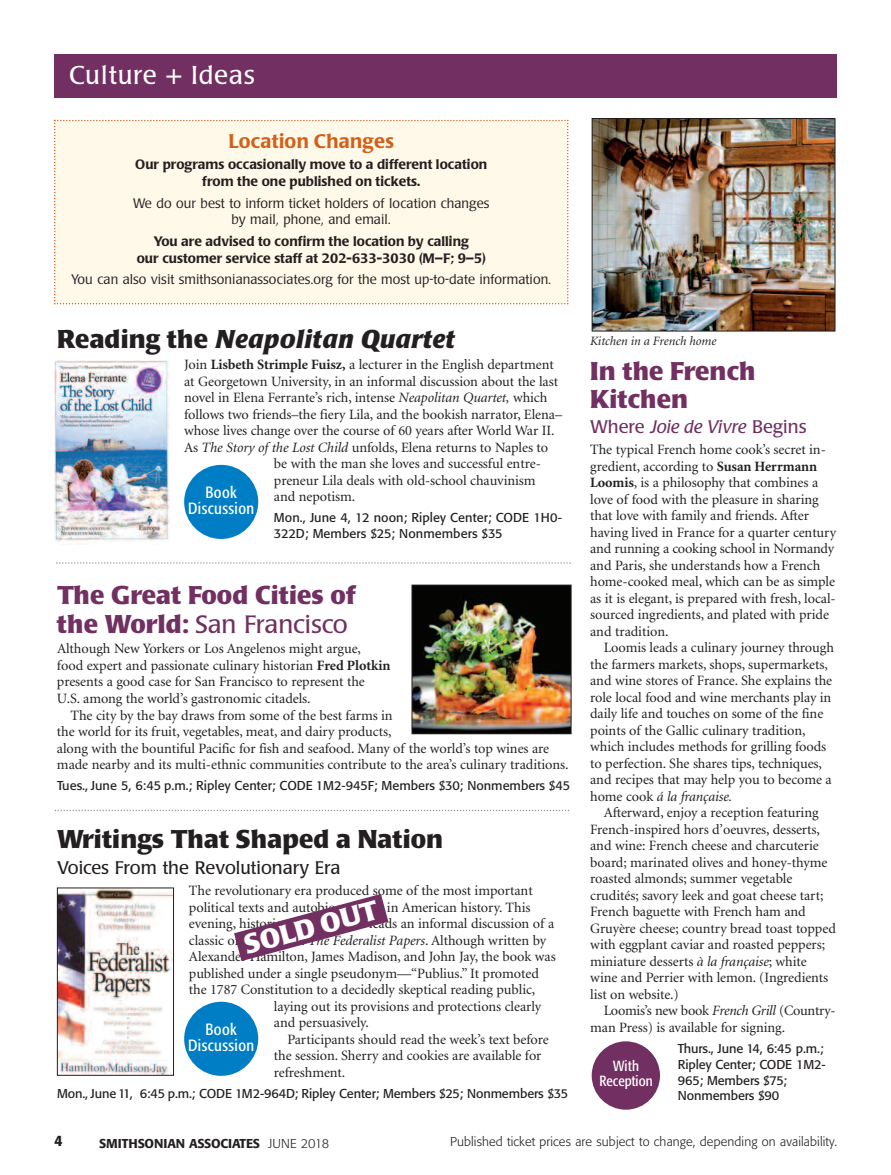
<style>
.page{position:relative;width:891px;height:1175px;background:#fff}
.page>*{position:absolute;margin:0;border:0;box-sizing:border-box;transform-origin:0 0}
.t1{font:700 27px "Poppl Laudatio";color:#fff}
.t2{font:700 25.5px/28.5px "Poppl Laudatio";letter-spacing:.005em;color:#712f62}
.t3{font:italic 700 25.5px "Poppl Laudatio";letter-spacing:.01em;color:#231f20}
.t4{font:700 25.5px "Poppl Laudatio";letter-spacing:.005em;color:#231f20}
.t5{font:25.5px "Poppl Laudatio";letter-spacing:.025em;color:#fff}
.t6{font:24.75px "Poppl Laudatio";letter-spacing:-.005em;color:#712f62}
.t7{font:500 19.5px "Poppl Laudatio";letter-spacing:.015em;color:#d2601a}
.t8{font:18px "Poppl Laudatio";color:#231f20}
.t9{font:18px "Poppl Laudatio";color:#712f62}
.t10{font:condensed 16.2px/16.5px "Formata";letter-spacing:.025em;color:#fff;text-align:center}
.t11{font:500 15px "Formata";color:#231f20}
.t12{font:condensed 14.55px/15.3px "Formata";color:#fff;text-align:center}
.t13{font:14.25px/16.5px "Minion";letter-spacing:-.005em;color:#231f20}
.t14{font:500 13.5px/16.5px "Poppl Laudatio";letter-spacing:.005em;color:#231f20;text-align:center}
.t15{font:300 13.5px/16.5px "Poppl Laudatio";letter-spacing:.005em;color:#231f20;text-align:center}
.t16{font:12.75px/15.8px "Formata";letter-spacing:-.01em;color:#231f20}
.t17{font:300 12.75px "Formata";letter-spacing:.01em;color:#231f20}
.t18{font:500 12.75px "Formata";letter-spacing:-.005em;color:#231f20}
.t19{font:italic 12.75px "Minion";color:#231f20}
.s1{font-style:normal}
.s2{font-weight:700}
.s3{font-style:italic}
.s4{font-weight:700;font-size:25.5px}
.s5{font-weight:300}
</style>
<div class="page">
<div style="left:54px;top:54px;width:783px;height:43px;background:#712f62"></div>
<img style="left:54px;top:360px;width:115px;height:184px">
<img style="left:414px;top:586px;width:156px;height:146px">
<div style="left:412px;top:584px;width:160px;height:150px;border:1px solid #231f20"></div>
<img style="left:59px;top:889px;width:113px;height:184px">
<div style="left:57px;top:887px;width:117px;height:188px;border:1px solid #231f20"></div>
<div style="left:592px;top:1041px;width:68px;height:68px;background:#712f62;border-radius:50%"></div>
<img style="left:594px;top:120px;width:239px;height:209px">
<div style="left:592px;top:118px;width:243px;height:213px;border:1px solid #231f20"></div>
<div style="left:184px;top:465px;width:74px;height:74px;background:#007ec5;border-radius:50%"></div>
<div style="left:184px;top:1001px;width:74px;height:74px;background:#007ec5;border-radius:50%"></div>
<div style="left:54px;top:120px;width:514px;height:184px;background:#fef9e8"></div>
<svg style="left:56px;top:562px;width:515px;height:2px"></svg>
<svg style="left:55px;top:809px;width:514px;height:2px"></svg>
<svg style="left:234px;top:894px;width:154px;height:67px"></svg>
<h2 class="t5" style="left:69px;top:65px;width:187px">Culture + Ideas</h2>
<h3 class="t7" style="left:228px;top:133px;width:167px">Location Changes</h3>
<p class="t14" style="left:135px;top:158px;width:354px">Our programs occasionally move to a different location from the one published on tickets.</p>
<p class="t15" style="left:133px;top:196px;width:358px">We do our best to inform ticket holders of location changes by mail, phone, and email.</p>
<p class="t14" style="left:137px;top:234px;width:350px">You are advised to confirm the location by calling<br>our customer service staff at 202-633-3030 (M–F; 9–5)</p>
<p class="t15" style="left:71px;top:273px;width:482px">You can also visit smithsonianassociates.org for the most up-to-date information.</p>
<h2 class="t3" style="left:57px;top:329px;width:399px"><span class="s1">Reading the</span> Neapolitan Quartet</h2>
<p class="t13" style="left:184px;top:357px;width:371px">Join <span class="s2">Lisbeth Strimple Fuisz,</span> a lecturer in the English department</p>
<p class="t13" style="left:184px;top:374px;width:375px">at Georgetown University, in an informal discussion about the last</p>
<p class="t13" style="left:184px;top:390px;width:365px">novel in Elena Ferrante’s rich, intense <span class="s3">Neapolitan Quartet,</span> which</p>
<p class="t13" style="left:184px;top:407px;width:380px">follows two friends–the fiery Lila, and the bookish narrator, Elena–</p>
<p class="t13" style="left:184px;top:423px;width:372px">whose lives change over the course of 60 years after World War II.</p>
<p class="t13" style="left:184px;top:440px;width:366px">As <span class="s3">The Story of the Lost Child</span> unfolds, Elena returns to Naples to</p>
<p class="t13" style="left:274px;top:456px;width:268px">be with the man she loves and successful entre-</p>
<p class="t13" style="left:274px;top:473px;width:263px">preneur Lila deals with old-school chauvinism</p>
<p class="t13" style="left:274px;top:489px;width:83px">and nepotism.</p>
<p class="t16" style="left:274px;top:511px;width:289px">Mon., June 4, 12 noon; Ripley Center; CODE 1H0-<br>322D; Members $25; Nonmembers $35</p>
<p class="t10" style="left:188px;top:485px;width:68px">Book<br>Discussion</p>
<h2 class="t2" style="left:57px;top:584px;width:301px">The Great Food Cities of</h2>
<h3 class="t6" style="left:57px;top:614px;width:292px"><span class="s4">the World:</span> San Francisco</h3>
<p class="t13" style="left:57px;top:642px;width:335px">Although New Yorkers or Los Angelenos might argue, food expert and passionate culinary historian <span class="s2">Fred Plotkin </span>presents a good case for San Francisco to represent the U.S. among the world’s gastronomic citadels.</p>
<p class="t13" style="left:57px;top:708px;width:513px;text-indent:14px">The city by the bay draws from some of the best farms in<br>the world for its fruit, vegetables, meat, and dairy products,<br>along with the bountiful Pacific for fish and seafood. Many of the world’s top wines are made nearby and its multi-ethnic communities contribute to the area’s culinary traditions.</p>
<p class="t16" style="left:57px;top:779px;width:515px">Tues., June 5, 6:45 p.m.; Ripley Center; CODE 1M2-945F; Members $30; Nonmembers $45</p>
<h2 class="t4" style="left:57px;top:829px;width:388px">Writings That Shaped a Nation</h2>
<p class="t8" style="left:57px;top:861px;width:285px">Voices From the Revolutionary Era</p>
<p class="t13" style="left:189px;top:883px;width:345px">The revolutionary era produced some of the most important</p>
<p class="t13" style="left:189px;top:900px;width:343px">political texts and autobiographies in American history. This</p>
<p class="t13" style="left:189px;top:916px;width:367px">evening, historian <span class="s2">Richard Bell</span> leads an informal discussion of a</p>
<p class="t13" style="left:189px;top:933px;width:359px">classic of the period: <span class="s3">The Federalist Papers</span>. Although written by</p>
<p class="t13" style="left:189px;top:949px;width:368px">Alexander Hamilton, James Madison, and John Jay, the book was</p>
<p class="t13" style="left:189px;top:966px;width:351px">published under a single pseudonym—“Publius.” It promoted</p>
<p class="t13" style="left:189px;top:982px;width:348px">the 1787 Constitution to a decidedly skeptical reading public,</p>
<p class="t13" style="left:274px;top:999px;width:269px">laying out its provisions and protections clearly</p>
<p class="t13" style="left:274px;top:1015px;width:97px">and persuasively.</p>
<p class="t13" style="left:287px;top:1032px;width:263px">Participants should read the week’s text before</p>
<p class="t13" style="left:274px;top:1048px;width:269px">the session. Sherry and cookies are available for</p>
<p class="t13" style="left:274px;top:1065px;width:73px">refreshment.</p>
<p class="t16" style="left:57px;top:1086px;width:513px">Mon., June 11, 6:45 p.m.; CODE 1M2-964D; Ripley Center; Members $25; Nonmembers $35</p>
<h1 class="t1" style="left:242px;top:935px;width:139px;rotate:-15deg">SOLD OUT</h1>
<p class="t10" style="left:188px;top:1021px;width:68px">Book<br>Discussion</p>
<p class="t19" style="left:590px;top:336px;width:128px">Kitchen in a French home</p>
<h2 class="t2" style="left:590px;top:359px;width:167px">In the French<br>Kitchen</h2>
<p class="t9" style="left:590px;top:420px;width:218px">Where <span class="s3">Joie de Vivre</span> Begins</p>
<p class="t13" style="left:590px;top:442px;width:248px">The typical French home cook’s secret in&shy;gredient, according to <span class="s2">Susan Herrmann Loomis</span>, is a philosophy that combines a love of food with the pleasure in sharing that love with family and friends. After having lived in France for a quarter century and running a cooking school in Normandy and Paris, she understands how a French home-cooked meal, which can be as simple as it is elegant, is prepared with fresh, local&shy;sourced ingredients, and plated with pride and tradition.</p>
<p class="t13" style="left:590px;top:640px;width:245px;text-indent:14px">Loomis leads a culinary journey through the farmers markets, shops, supermarkets, and wine stores of France. She explains the role local food and wine merchants play in daily life and touches on some of the fine points of the Gallic culinary tradition, which includes methods for grilling foods to perfection. She shares tips, techniques, and recipes that may help you to become a home cook <span class="s3">á la française.</span></p>
<p class="t13" style="left:590px;top:805px;width:247px;text-indent:14px">Afterward, enjoy a reception featuring French-inspired hors d’oeuvres, desserts, and wine: French cheese and charcuterie board; marinated olives and honey-thyme roasted almonds; summer vegetable crudités; savory leek and goat cheese tart; French baguette with French ham and Gruyère cheese; country bread toast topped with eggplant caviar and roasted peppers; miniature desserts <span class="s3">à la française</span>; white wine and Perrier with lemon. (Ingredients list on website.)</p>
<p class="t13" style="left:590px;top:1003px;width:247px;text-indent:14px">Loomis’s new book <span class="s3">French Grill</span> (Country&shy;man Press) is available for signing.</p>
<p class="t16" style="left:678px;top:1041px;width:149px">Thurs., June 14, 6:45 p.m.;<br>Ripley Center; CODE 1M2-<br>965; Members $75;<br>Nonmembers $90</p>
<p class="t12" style="left:599px;top:1059px;width:55px">With<br>Reception</p>
<p class="t11" style="left:54px;top:1134px;width:10px">4</p>
<p class="t18" style="left:99px;top:1137px;width:232px">SMITHSONIAN ASSOCIATES <span class="s5">JUNE 2018</span></p>
<p class="t17" style="left:450px;top:1136px;width:388px">Published ticket prices are subject to change, depending on availability.</p>
</div>
